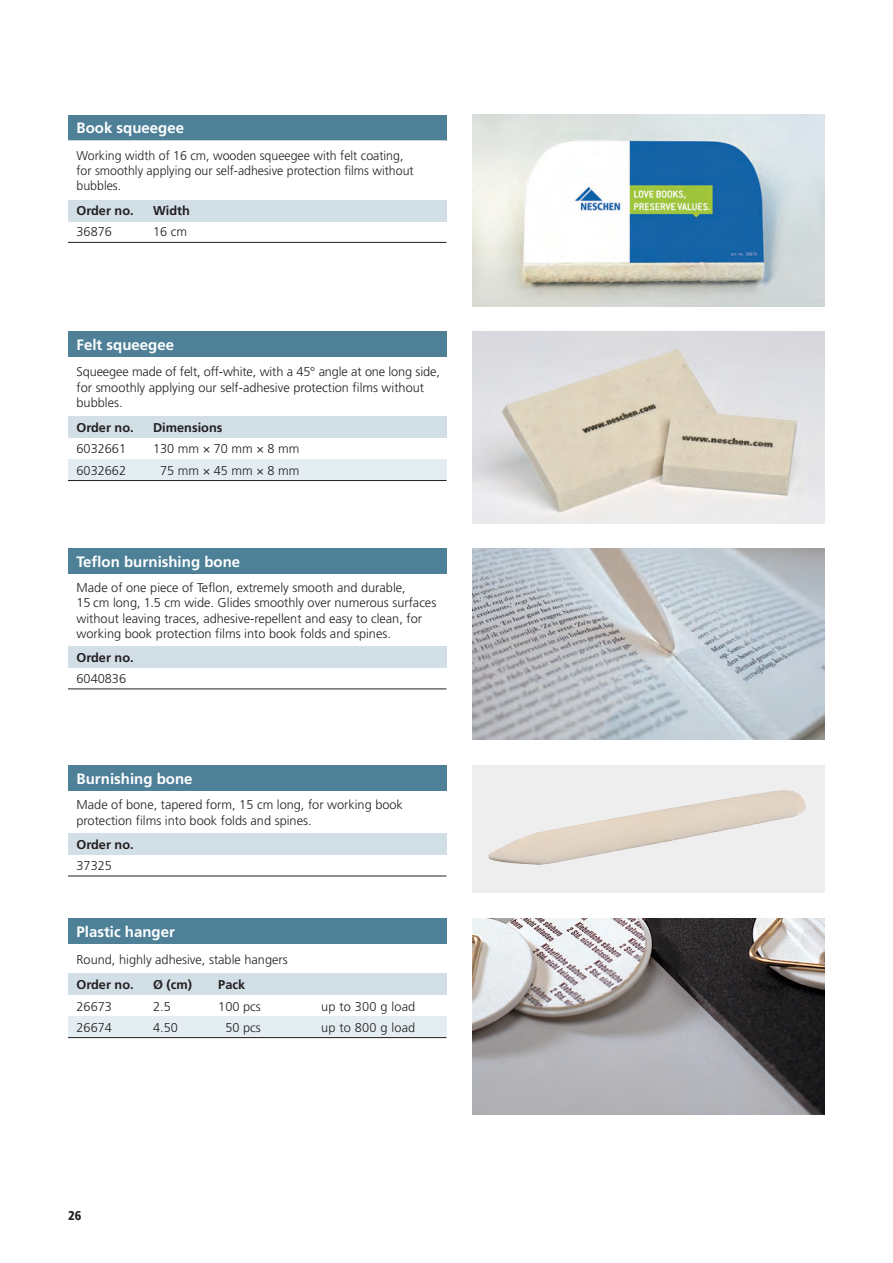
<style>
.page{position:relative;width:893px;height:1263px;background:#fff}
.page>*{position:absolute;margin:0;border:0;box-sizing:border-box;transform-origin:0 0}
.t1{font:700 15px "Frutiger LT Std";color:#fff}
.Blockabsatz_Anpassen{font:300 12.75px/15.3px "Frutiger LT Std";color:#231f20}
.t2{font:700 12.75px "Frutiger LT Std";color:#231f20}
.t3{font:900 condensed 12.75px "Frutiger LT Std";color:#231f20}
</style>
<div class="page">
<img style="left:472px;top:115px;width:353px;height:191px">
<div style="left:68px;top:115px;width:378px;height:25px;background:#4e8098"></div>
<svg style="left:68px;top:140px;width:378px;height:102px"></svg>
<div style="left:68px;top:200px;width:378px;height:21px;background:#d2dfe7"></div>
<hr style="left:68px;top:242px;width:378px;height:1px;background:#231f20">
<div style="left:68px;top:332px;width:378px;height:25px;background:#4e8098"></div>
<svg style="left:68px;top:416px;width:378px;height:1px"></svg>
<div style="left:68px;top:417px;width:378px;height:21px;background:#d2dfe7"></div>
<div style="left:68px;top:459px;width:378px;height:21px;background:#e4edf2"></div>
<hr style="left:68px;top:480px;width:378px;height:1px;background:#231f20">
<div style="left:472px;top:765px;width:353px;height:128px;background:#eeeeef"></div>
<img style="left:488px;top:790px;width:318px;height:75px">
<img style="left:472px;top:332px;width:353px;height:191px">
<img style="left:472px;top:549px;width:353px;height:191px">
<img style="left:472px;top:918px;width:353px;height:197px">
<div style="left:68px;top:549px;width:378px;height:25px;background:#4e8098"></div>
<svg style="left:68px;top:688px;width:378px;height:1px"></svg>
<div style="left:68px;top:646px;width:378px;height:22px;background:#d2dfe7"></div>
<hr style="left:68px;top:689px;width:378px;height:1px;background:#231f20">
<div style="left:68px;top:765px;width:378px;height:26px;background:#4e8098"></div>
<svg style="left:68px;top:875px;width:378px;height:1px"></svg>
<div style="left:68px;top:833px;width:378px;height:22px;background:#d2dfe7"></div>
<hr style="left:68px;top:876px;width:378px;height:1px;background:#231f20">
<div style="left:68px;top:918px;width:378px;height:26px;background:#4e8098"></div>
<svg style="left:68px;top:973px;width:378px;height:1px"></svg>
<div style="left:68px;top:974px;width:378px;height:21px;background:#d2dfe7"></div>
<div style="left:68px;top:1016px;width:378px;height:21px;background:#e4edf2"></div>
<hr style="left:68px;top:1037px;width:378px;height:1px;background:#231f20">
<p class="t1" style="left:77px;top:119px;width:109px">Book squeegee</p>
<p class="Blockabsatz_Anpassen" style="left:77px;top:148px;width:339px">Working width of 16 cm, wooden squeegee with felt coating, for smoothly applying our self-adhesive protection films without bubbles.</p>
<p class="t2" style="left:77px;top:203px;width:59px">Order no.</p>
<p class="t2" style="left:153px;top:203px;width:38px">Width</p>
<p class="Blockabsatz_Anpassen" style="left:77px;top:225px;width:37px">36876</p>
<p class="Blockabsatz_Anpassen" style="left:153px;top:225px;width:36px">16 cm</p>
<p class="t1" style="left:77px;top:336px;width:99px">Felt squeegee</p>
<p class="Blockabsatz_Anpassen" style="left:77px;top:365px;width:365px">Squeegee made of felt, off-white, with a 45° angle at one long side, for smoothly applying our self-adhesive protection films without bubbles.</p>
<p class="t2" style="left:77px;top:420px;width:59px">Order no.</p>
<p class="t2" style="left:153px;top:420px;width:71px">Dimensions</p>
<p class="Blockabsatz_Anpassen" style="left:77px;top:442px;width:51px">6032661</p>
<p class="Blockabsatz_Anpassen" style="left:153px;top:442px;width:148px">130 mm × 70 mm × 8 mm</p>
<p class="Blockabsatz_Anpassen" style="left:77px;top:463px;width:51px">6032662</p>
<p class="Blockabsatz_Anpassen" style="left:160px;top:463px;width:141px">75 mm × 45 mm × 8 mm</p>
<p class="t1" style="left:77px;top:553px;width:165px">Teflon burnishing bone</p>
<p class="Blockabsatz_Anpassen" style="left:77px;top:580px;width:361px">Made of one piece of Teflon, extremely smooth and durable,<br>15 cm long, 1.5 cm wide. Glides smoothly over numerous surfaces without leaving traces, adhesive-repellent and easy to clean, for working book protection films into book folds and spines.</p>
<p class="t2" style="left:77px;top:650px;width:59px">Order no.</p>
<p class="Blockabsatz_Anpassen" style="left:77px;top:671px;width:51px">6040836</p>
<p class="t1" style="left:77px;top:770px;width:118px">Burnishing bone</p>
<p class="Blockabsatz_Anpassen" style="left:77px;top:797px;width:328px">Made of bone, tapered form, 15 cm long, for working book protection films into book folds and spines.</p>
<p class="t2" style="left:77px;top:837px;width:59px">Order no.</p>
<p class="Blockabsatz_Anpassen" style="left:77px;top:858px;width:37px">37325</p>
<p class="t1" style="left:77px;top:923px;width:100px">Plastic hanger</p>
<p class="Blockabsatz_Anpassen" style="left:77px;top:952px;width:213px">Round, highly adhesive, stable hangers</p>
<p class="t2" style="left:77px;top:977px;width:59px">Order no.</p>
<p class="t2" style="left:153px;top:977px;width:40px">Ø (cm)</p>
<p class="t2" style="left:218px;top:977px;width:28px">Pack</p>
<p class="Blockabsatz_Anpassen" style="left:77px;top:999px;width:37px">26673</p>
<p class="Blockabsatz_Anpassen" style="left:153px;top:999px;width:19px">2.5</p>
<p class="Blockabsatz_Anpassen" style="left:218px;top:999px;width:44px">100 pcs</p>
<p class="Blockabsatz_Anpassen" style="left:321px;top:999px;width:96px">up to 300 g load</p>
<p class="Blockabsatz_Anpassen" style="left:77px;top:1020px;width:37px">26674</p>
<p class="Blockabsatz_Anpassen" style="left:153px;top:1020px;width:26px">4.50</p>
<p class="Blockabsatz_Anpassen" style="left:225px;top:1020px;width:37px">50 pcs</p>
<p class="Blockabsatz_Anpassen" style="left:321px;top:1020px;width:96px">up to 800 g load</p>
<p class="t3" style="left:68px;top:1208px;width:15px">26</p>
</div>
